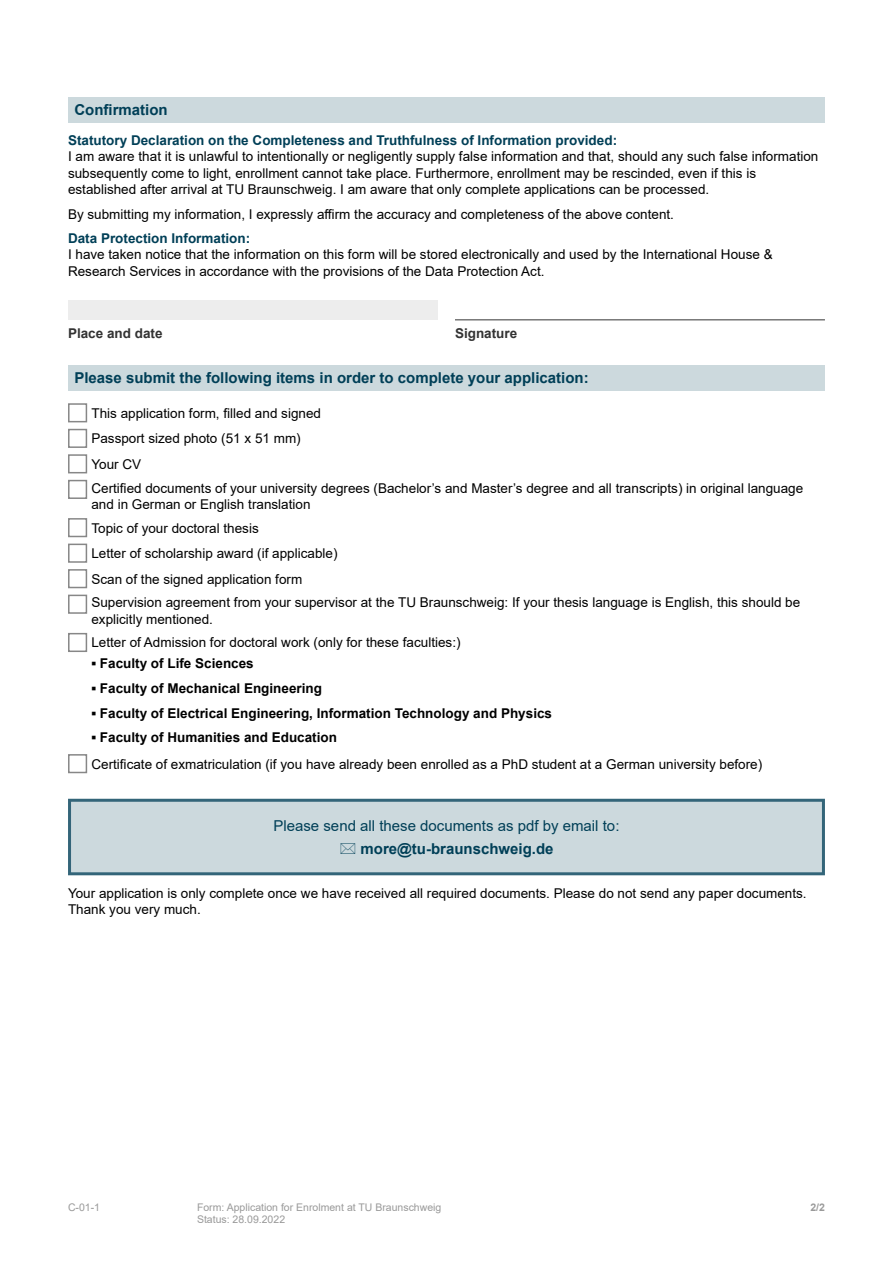
<style>
.page{position:relative;width:893px;height:1263px;background:#fff}
.page>*{position:absolute;margin:0;border:0;box-sizing:border-box;transform-origin:0 0}
.t1{font:700 15px "Arial";color:#003f57}
.t2{font:15px "Arial";color:#003f57}
.t3{font:13.5px/16.2px "Arial";color:#000}
.t4{font:700 13.5px "Arial";color:#000}
.t5{font:700 13.5px "Arial";color:#003f57}
.t6{font:700 13.5px "Arial";color:#333}
.t7{font:10.5px "Arial";color:#999}
.t8{font:700 10.5px "Arial";color:#999}
</style>
<div class="page">
<div style="left:68px;top:97px;width:757px;height:26px;background:#ccd9dd"></div>
<div style="left:68px;top:301px;width:370px;height:19px;background:#ededed"></div>
<hr style="left:455px;top:320px;width:370px;height:1px;background:#333">
<div style="left:68px;top:365px;width:757px;height:25px;background:#ccd9dd"></div>
<div style="left:68px;top:403px;width:19px;height:19px;border:2px solid #878787"></div>
<div style="left:68px;top:429px;width:19px;height:19px;border:2px solid #878787"></div>
<div style="left:68px;top:454px;width:19px;height:19px;border:2px solid #878787"></div>
<div style="left:68px;top:480px;width:19px;height:19px;border:2px solid #878787"></div>
<div style="left:68px;top:518px;width:19px;height:19px;border:2px solid #878787"></div>
<div style="left:68px;top:544px;width:19px;height:19px;border:2px solid #878787"></div>
<div style="left:68px;top:569px;width:19px;height:19px;border:2px solid #878787"></div>
<div style="left:68px;top:595px;width:19px;height:19px;border:2px solid #878787"></div>
<div style="left:68px;top:633px;width:19px;height:19px;border:2px solid #878787"></div>
<div style="left:68px;top:754px;width:19px;height:19px;border:2px solid #878787"></div>
<div style="left:70px;top:800px;width:753px;height:74px;background:#ccd9dd"></div>
<div style="left:68px;top:799px;width:757px;height:76px;border:3px solid #336579"></div>
<p class="t1" style="left:74px;top:99px;width:95px">Confirmation</p>
<p class="t5" style="left:68px;top:131px;width:551px">Statutory Declaration on the Completeness and Truthfulness of Information provided:</p>
<p class="t3" style="left:68px;top:148px;width:752px">I am aware that it is unlawful to intentionally or negligently supply false information and that, should any such false information subsequently come to light, enrollment cannot take place. Furthermore, enrollment may be rescinded, even if this is established after arrival at TU Braunschweig. I am aware that only complete applications can be processed.</p>
<p class="t3" style="left:68px;top:206px;width:607px">By submitting my information, I expressly affirm the accuracy and completeness of the above content.</p>
<p class="t5" style="left:68px;top:229px;width:184px">Data Protection Information:</p>
<p class="t3" style="left:68px;top:246px;width:706px">I have taken notice that the information on this form will be stored electronically and used by the International House &amp;<br>Research Services in accordance with the provisions of the Data Protection Act.</p>
<p class="t6" style="left:68px;top:324px;width:96px">Place and date</p>
<p class="t6" style="left:455px;top:324px;width:64px">Signature</p>
<p class="t1" style="left:74px;top:367px;width:516px">Please submit the following items in order to complete your application:</p>
<p class="t3" style="left:91px;top:400px;width:231px;line-height:25.5px">This application form, filled and signed<br>Passport sized photo (51 x 51 mm)<br>Your CV</p>
<p class="t3" style="left:91px;top:480px;width:713px">Certified documents of your university degrees (Bachelor’s and Master’s degree and all transcripts) in original language and in German or English translation</p>
<p class="t3" style="left:91px;top:515px;width:248px;line-height:25.5px">Topic of your doctoral thesis<br>Letter of scholarship award (if applicable)<br>Scan of the signed application form</p>
<p class="t3" style="left:91px;top:594px;width:710px">Supervision agreement from your supervisor at the TU Braunschweig: If your thesis language is English, this should be explicitly mentioned.</p>
<p class="t3" style="left:91px;top:634px;width:371px">Letter of Admission for doctoral work (only for these faculties:)</p>
<p class="t4" style="left:91px;top:654px;width:164px">▪ Faculty of Life Sciences</p>
<p class="t4" style="left:91px;top:679px;width:232px">▪ Faculty of Mechanical Engineering</p>
<p class="t4" style="left:91px;top:703px;width:462px">▪ Faculty of Electrical Engineering, Information Technology and Physics</p>
<p class="t4" style="left:91px;top:728px;width:247px">▪ Faculty of Humanities and Education</p>
<p class="t3" style="left:91px;top:756px;width:672px">Certificate of exmatriculation (if you have already been enrolled as a PhD student at a German university before)</p>
<p class="t2" style="left:273px;top:816px;width:348px">Please send all these documents as pdf by email to:</p>
<p class="t1" style="left:361px;top:838px;width:194px">more@tu-braunschweig.de</p>
<p class="t3" style="left:68px;top:885px;width:740px">Your application is only complete once we have received all required documents. Please do not send any paper documents.<br>Thank you very much.</p>
<p class="t7" style="left:68px;top:1200px;width:34px">C-01-1</p>
<p class="t7" style="left:197px;top:1200px;width:246px">Form: Application for Enrolment at TU Braunschweig</p>
<p class="t7" style="left:197px;top:1212px;width:90px">Status: 28.09.2022</p>
<p class="t8" style="left:810px;top:1200px;width:16px">2/2</p>
</div>
